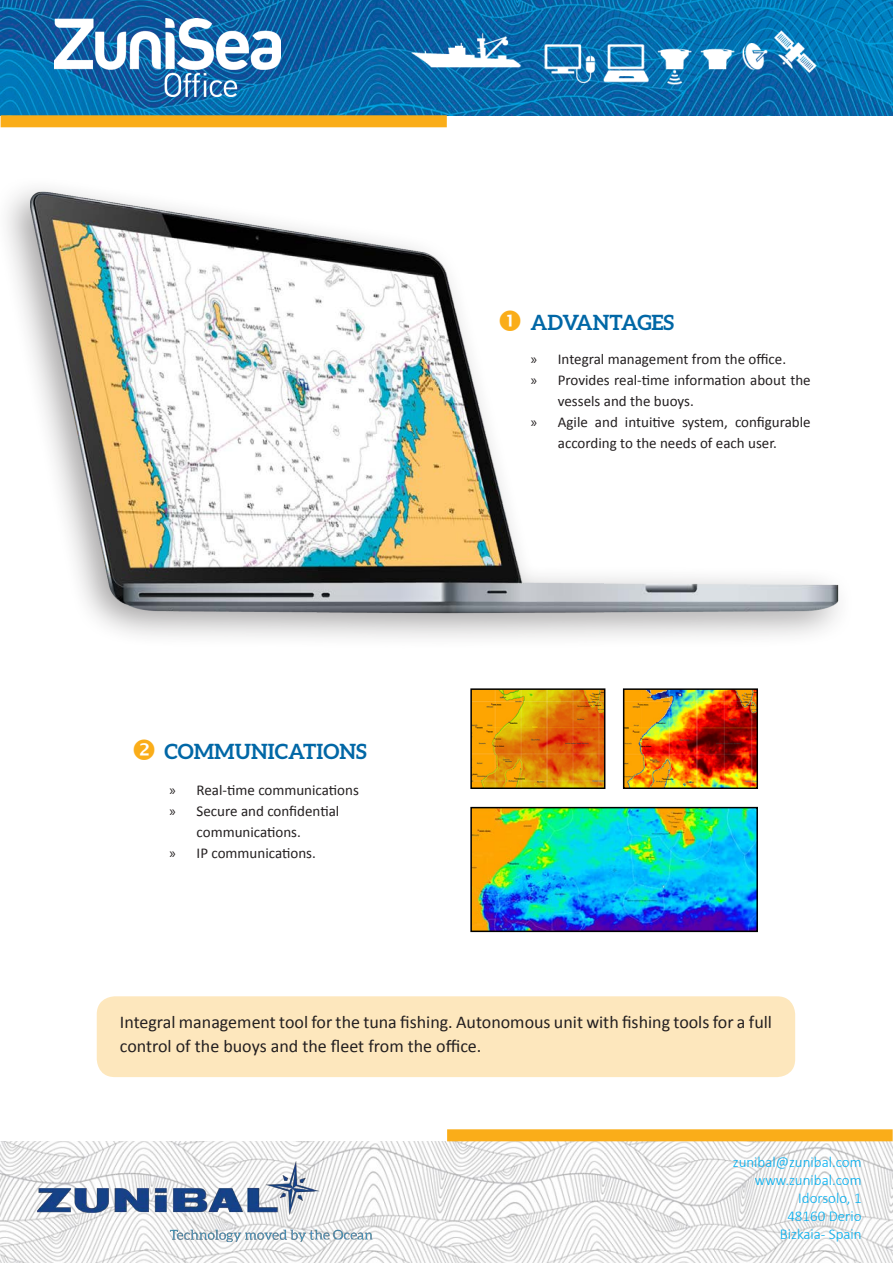
<style>
.page{position:relative;width:893px;height:1263px;background:#fff}
.page>*{position:absolute;margin:0;border:0;box-sizing:border-box;transform-origin:0 0}
.t1{font:700 21px "Aleo";color:#0167a6}
.t2{font:18px/24px "Calibri";color:#231f20}
.t3{font:15px/21px "Calibri";color:#231f20}
.t4{font:300 15px "Calibri";color:#00aeef}
.s1{font-family:"Myriad Pro"}
</style>
<div class="page">
<div style="left:0;top:175px;width:855px;height:476px;background:#231f20;opacity:.4"></div>
<img style="left:31px;top:175px;width:824px;height:439px">
<img style="left:0;top:1141px;width:893px;height:122px">
<div style="left:447px;top:1129px;width:446px;height:12px;background:#faad19"></div>
<img style="left:31px;top:1156px;width:354px;height:94px">
<img style="left:1px;top:0;width:892px;height:115px">
<div style="left:1px;top:115px;width:446px;height:12px;background:#faad19"></div>
<img style="left:54px;top:19px;width:226px;height:77px">
<img style="left:374px;top:23px;width:480px;height:69px">
<div style="left:97px;top:996px;width:698px;height:81px;background:#fde7bd;border-radius:18px"></div>
<img style="left:473px;top:810px;width:282px;height:119px">
<div style="left:470px;top:807px;width:288px;height:125px;border:2px solid #000"></div>
<img style="left:626px;top:691px;width:129px;height:95px">
<div style="left:623px;top:688px;width:135px;height:101px;border:2px solid #000"></div>
<img style="left:473px;top:691px;width:129px;height:95px">
<div style="left:470px;top:688px;width:135px;height:101px;border:2px solid #000"></div>
<svg style="left:500px;top:310px;width:20px;height:21px"></svg>
<p class="t1" style="left:164px;top:739px;width:204px">COMMUNICATIONS</p>
<p class="t3" style="left:170px;top:780px;width:191px"><span class="s1">»</span> Real-time communications</p>
<p class="t3" style="left:197px;top:801px;width:144px;text-indent:-27px"><span class="s1">»</span> Secure and confidential communications.</p>
<p class="t3" style="left:170px;top:843px;width:148px"><span class="s1">»</span> IP communications.</p>
<p class="t1" style="left:530px;top:310px;width:145px">ADVANTAGES</p>
<p class="t3" style="left:531px;top:349px;width:257px"><span class="s1">»</span> Integral management from the office.</p>
<p class="t3" style="left:558px;top:370px;width:254px;text-indent:-27px"><span class="s1">»</span> Provides real-time information about the vessels and the buoys.</p>
<p class="t3" style="left:531px;top:412px;width:281px;text-align:center"><span class="s1">»</span> Agile and intuitive system, configurable according to the needs of each user.</p>
<p class="t2" style="left:120px;top:1010px;width:654px">Integral management tool for the tuna fishing. Autonomous unit with fishing tools for a full control of the buoys and the fleet from the office.</p>
<p class="t4" style="left:733px;top:1153px;width:130px">zunibal@zunibal.com</p>
<p class="t4" style="left:755px;top:1171px;width:108px">www.zunibal.com</p>
<p class="t4" style="left:798px;top:1189px;width:65px">Idorsolo, 1</p>
<p class="t4" style="left:787px;top:1207px;width:76px">48160 Derio</p>
<p class="t4" style="left:780px;top:1225px;width:83px">Bizkaia- Spain</p>
</div>
